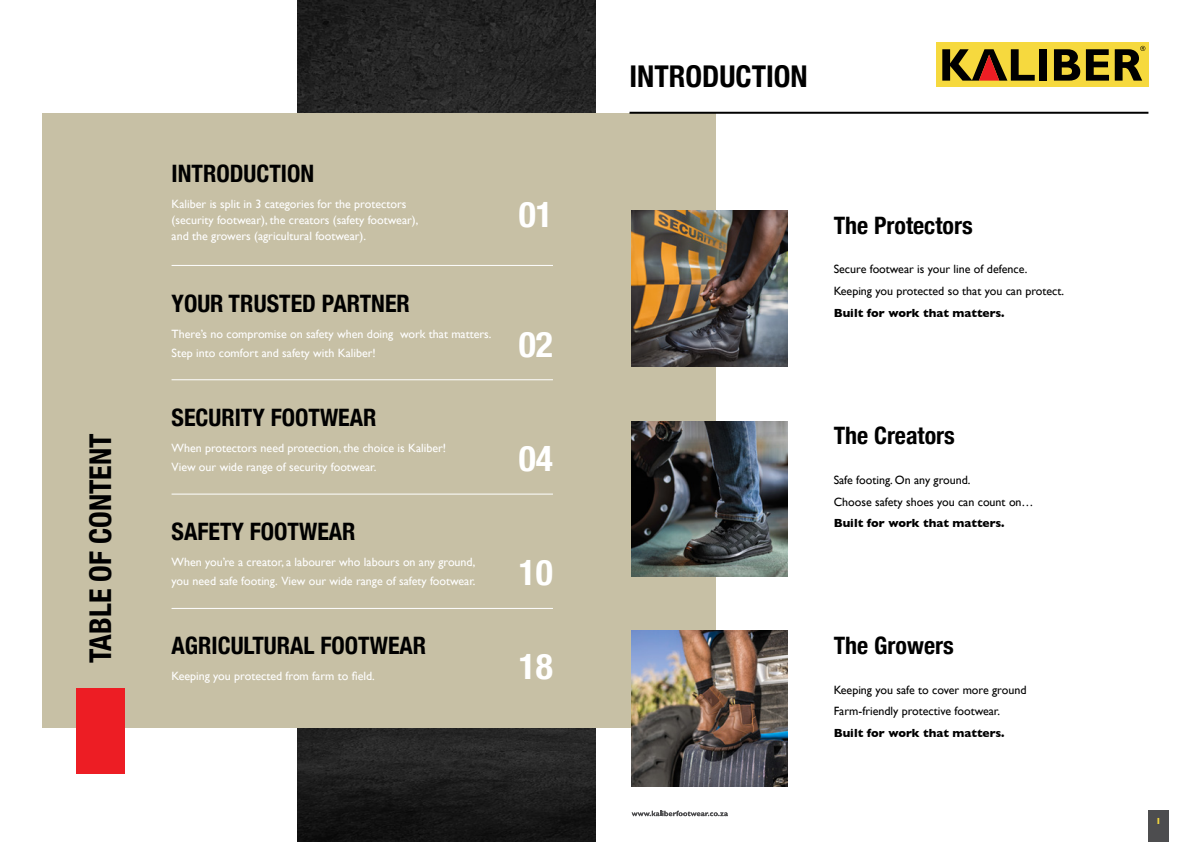
<style>
.page{position:relative;width:1191px;height:842px;background:#fff}
.page>*{position:absolute;margin:0;border:0;box-sizing:border-box;transform-origin:0 0}
.t1{font:700 condensed 35.6px "Helvetica Neue";color:#fff}
.t2{font:700 condensed 30px "Helvetica Neue";color:#000}
.t3{font:700 condensed 24px "Helvetica Neue";color:#000}
.t4{font:12px/19px "Gill Sans";color:#fff}
.t5{font:12px/21.8px "Gill Sans";color:#000}
.t6{font:700 12px "Gill Sans";color:#000}
.t7{font:700 9px "Gill Sans";color:#f6d93e}
</style>
<div class="page">
<div style="left:1148px;top:811px;width:20px;height:31px;background:#4d4d4f"></div>
<svg style="left:631px;top:811px;width:97px;height:5px"></svg>
<img style="left:298px;top:0;width:297px;height:842px">
<div style="left:43px;top:114px;width:673px;height:614px;background:#c7c0a5"></div>
<div style="left:77px;top:689px;width:48px;height:85px;background:#ed1d24"></div>
<hr style="left:629px;top:112px;width:519px;height:2px;background:#000">
<div style="left:935px;top:43px;width:213px;height:44px;background:#f6d93e"></div>
<div style="left:1039px;top:49px;width:8px;height:32px;background:#000"></div>
<svg style="left:1054px;top:49px;width:26px;height:32px"></svg>
<svg style="left:942px;top:49px;width:92px;height:32px"></svg>
<svg style="left:1086px;top:46px;width:59px;height:35px"></svg>
<img style="left:631px;top:631px;width:156px;height:156px">
<img style="left:631px;top:421px;width:156px;height:156px">
<img style="left:631px;top:210px;width:156px;height:156px">
<hr style="left:171px;top:265px;width:382px;height:1px;background:#fff">
<hr style="left:171px;top:379px;width:382px;height:1px;background:#fff">
<hr style="left:171px;top:494px;width:382px;height:1px;background:#fff">
<hr style="left:171px;top:608px;width:382px;height:1px;background:#fff">
<h2 class="t2" style="left:83px;top:663px;width:231px;rotate:-90deg">TABLE OF CONTENT</h2>
<h3 class="t3" style="left:171px;top:159px;width:144px">INTRODUCTION</h3>
<p class="t4" style="left:172px;top:197px;width:248px;line-height:16px">Kaliber is split in 3 categories for the protectors (security footwear), the creators (safety footwear), and the growers (agricultural footwear).</p>
<h3 class="t3" style="left:171px;top:289px;width:240px">YOUR TRUSTED PARTNER</h3>
<p class="t4" style="left:172px;top:325px;width:321px">There’s no compromise on safety when doing work that matters.<br>Step into comfort and safety with Kaliber!</p>
<h3 class="t3" style="left:171px;top:403px;width:206px">SECURITY FOOTWEAR</h3>
<p class="t4" style="left:172px;top:439px;width:276px">When protectors need protection, the choice is Kaliber!<br>View our wide range of security footwear.</p>
<h3 class="t3" style="left:171px;top:518px;width:186px">SAFETY FOOTWEAR</h3>
<p class="t4" style="left:172px;top:554px;width:305px">When you’re a creator, a labourer who labours on any ground, you need safe footing. View our wide range of safety footwear.</p>
<h3 class="t3" style="left:171px;top:631px;width:256px">AGRICULTURAL FOOTWEAR</h3>
<p class="t4" style="left:172px;top:666px;width:205px">Keeping you protected from farm to field.</p>
<h1 class="t1" style="left:519px;top:194px;width:36px">01</h1>
<h1 class="t1" style="left:519px;top:324px;width:36px">02</h1>
<h1 class="t1" style="left:519px;top:438px;width:36px">04</h1>
<h1 class="t1" style="left:519px;top:552px;width:36px">10</h1>
<h1 class="t1" style="left:519px;top:646px;width:36px">18</h1>
<h2 class="t2" style="left:629px;top:59px;width:180px">INTRODUCTION</h2>
<h3 class="t3" style="left:833px;top:211px;width:140px">The Protectors</h3>
<p class="t5" style="left:833px;top:259px;width:232px">Secure footwear is your line of defence.<br>Keeping you protected so that you can protect.</p>
<p class="t6" style="left:833px;top:308px;width:172px">Built for work that matters.</p>
<h3 class="t3" style="left:833px;top:422px;width:123px">The Creators</h3>
<p class="t5" style="left:833px;top:470px;width:201px">Safe footing. On any ground.<br>Choose safety shoes you can count on…</p>
<p class="t6" style="left:833px;top:518px;width:172px">Built for work that matters.</p>
<h3 class="t3" style="left:833px;top:631px;width:122px">The Growers</h3>
<p class="t5" style="left:833px;top:679px;width:194px">Keeping you safe to cover more ground<br>Farm-friendly protective footwear.</p>
<p class="t6" style="left:833px;top:728px;width:172px">Built for work that matters.</p>
<p class="t7" style="left:1155px;top:817px;width:7px">1</p>
</div>
